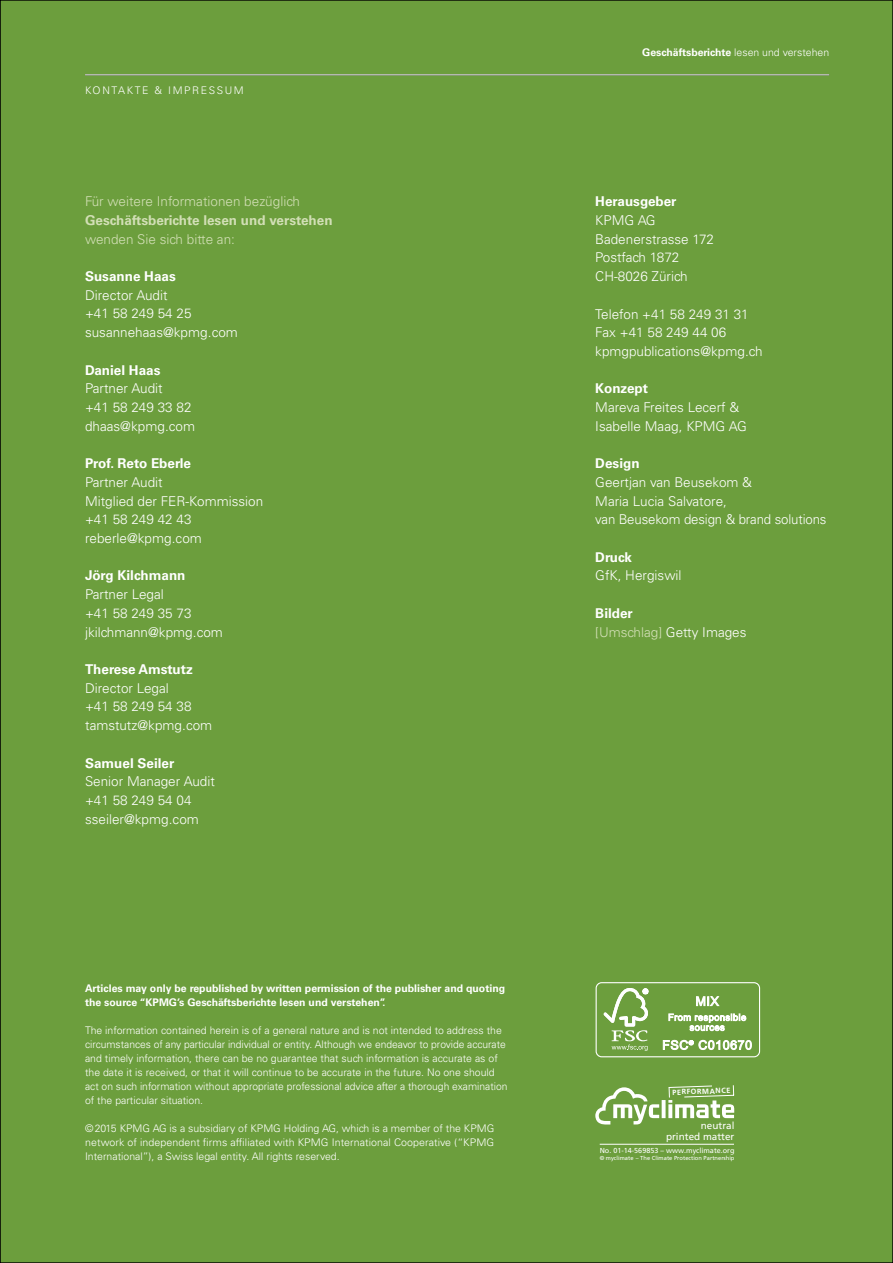
<style>
.page{position:relative;width:893px;height:1263px;background:#6c9e3d}
.page>*{position:absolute;margin:0;border:0;box-sizing:border-box;transform-origin:0 0}
.t1{font:300 13.5px/18.8px "Univers LT Std";color:#fff}
.t2{font:700 13.5px "Univers LT Std";color:#fff}
.t3{font:300 13.5px "Univers LT Std";color:#d2dfb6}
.t4{font:700 13.5px "Univers LT Std";color:#d2dfb6}
.t5{font:300 10.5px/14.1px "Univers LT Std";color:#fff}
.t6{font:700 10.5px/14.1px "Univers LT Std";color:#fff}
.t7{font:300 10.5px "Univers LT Std";letter-spacing:.15em;color:#fff}
.t8{font:9.9px/11.2px "Frutiger CE";color:#fff;text-align:right}
.t9{font:700 7.35px "Frutiger CE";color:#fff}
.t10{font:7.2px "Frutiger CE";color:#fff}
.t11{font:5.85px "Frutiger CE";color:#fff}
.s1{font-weight:300}
.s2{font-weight:700}
.s3{color:#d2dfb6}
</style>
<div class="page">
<hr style="left:85px;top:75px;width:744px;height:1px;background:#000">
<hr style="left:85px;top:74px;width:744px;height:1px;background:#fff">
<div style="left:596px;top:982px;width:164px;height:75px;border:1px solid #fff;border-radius:6px"></div>
<svg style="left:603px;top:988px;width:45px;height:63px"></svg>
<svg style="left:696px;top:996px;width:23px;height:11px"></svg>
<svg style="left:668px;top:1013px;width:78px;height:18px"></svg>
<svg style="left:663px;top:1040px;width:89px;height:10px"></svg>
<hr style="left:600px;top:1144px;width:134px;height:1px;background:#fff">
<svg style="left:595px;top:1085px;width:139px;height:39px"></svg>
<svg style="left:0;top:0;width:1px;height:1263px"></svg>
<p class="t7" style="left:85px;top:83px;width:160px">KONTAKTE &amp; IMPRESSUM</p>
<p class="t3" style="left:85px;top:193px;width:216px">Für weitere Informationen bezüglich</p>
<p class="t4" style="left:85px;top:212px;width:249px">Geschäftsberichte lesen und verstehen</p>
<p class="t3" style="left:85px;top:231px;width:151px">wenden Sie sich bitte an:</p>
<p class="t2" style="left:85px;top:268px;width:92px">Susanne Haas</p>
<p class="t1" style="left:85px;top:286px;width:154px">Director Audit<br>+41 58 249 54 25 susannehaas@kpmg.com</p>
<p class="t2" style="left:85px;top:362px;width:77px">Daniel Haas</p>
<p class="t1" style="left:85px;top:379px;width:112px">Partner Audit<br>+41 58 249 33 82 dhaas@kpmg.com</p>
<p class="t2" style="left:85px;top:455px;width:107px">Prof. Reto Eberle</p>
<p class="t1" style="left:85px;top:473px;width:180px">Partner Audit<br>Mitglied der FER-Kommission +41 58 249 42 43 reberle@kpmg.com</p>
<p class="t2" style="left:85px;top:568px;width:102px">Jörg Kilchmann</p>
<p class="t1" style="left:85px;top:585px;width:139px">Partner Legal<br>+41 58 249 35 73 jkilchmann@kpmg.com</p>
<p class="t2" style="left:85px;top:661px;width:109px">Therese Amstutz</p>
<p class="t1" style="left:85px;top:679px;width:129px">Director Legal<br>+41 58 249 54 38 tamstutz@kpmg.com</p>
<p class="t2" style="left:85px;top:755px;width:91px">Samuel Seiler</p>
<p class="t1" style="left:85px;top:772px;width:131px">Senior Manager Audit +41 58 249 54 04 sseiler@kpmg.com</p>
<p class="t6" style="left:85px;top:981px;width:422px">Articles may only be republished by written permission of the publisher and quoting the source “KPMG’s Geschäftsberichte lesen und verstehen”.</p>
<p class="t5" style="left:85px;top:1023px;width:424px">The information contained herein is of a general nature and is not intended to address the circumstances of any particular individual or entity. Although we endeavor to provide accurate and timely information, there can be no guarantee that such information is accurate as of the date it is received, or that it will continue to be accurate in the future. No one should act on such information without appropriate professional advice after a thorough examination of the particular situation.</p>
<p class="t5" style="left:85px;top:1121px;width:411px;text-align:justify">©2015 KPMG AG is a subsidiary of KPMG Holding AG, which is a member of the KPMG network of independent firms affiliated with KPMG International Cooperative (“KPMG International”), a Swiss legal entity. All rights reserved.</p>
<p class="t6" style="left:642px;top:45px;width:188px">Geschäftsberichte <span class="s1">lesen und verstehen</span></p>
<p class="t2" style="left:595px;top:194px;width:83px">Herausgeber</p>
<p class="t1" style="left:595px;top:211px;width:120px">KPMG AG<br>Badenerstrasse 172<br>Postfach 1872<br>CH-8026 Zürich</p>
<p class="t1" style="left:595px;top:304px;width:169px">Telefon +41 58 249 31 31<br>Fax +41 58 249 44 06 kpmgpublications@kpmg.ch</p>
<p class="t2" style="left:595px;top:381px;width:54px">Konzept</p>
<p class="t1" style="left:595px;top:398px;width:153px">Mareva Freites Lecerf &amp;<br>Isabelle Maag, KPMG AG</p>
<p class="t2" style="left:595px;top:456px;width:46px">Design</p>
<p class="t1" style="left:595px;top:473px;width:233px">Geertjan van Beusekom &amp;<br>Maria Lucia Salvatore,<br>van Beusekom design &amp; brand solutions</p>
<p class="t2" style="left:595px;top:549px;width:38px">Druck</p>
<p class="t1" style="left:595px;top:566px;width:88px">GfK, Hergiswil</p>
<p class="t1" style="left:595px;top:604px;width:153px"><span class="s2">Bilder<br></span><span class="s3">[Umschlag]</span> Getty Images</p>
<p class="t9" style="left:672px;top:1088px;width:59px;rotate:-2deg">PERFORMANCE</p>
<p class="t8" style="left:666px;top:1120px;width:70px">neutral printed matter</p>
<p class="t10" style="left:600px;top:1146px;width:136px">No. 01-14-569853 – www.myclimate.org</p>
<p class="t11" style="left:600px;top:1154px;width:136px">© myclimate – The Climate Protection Partnership</p>
</div>
